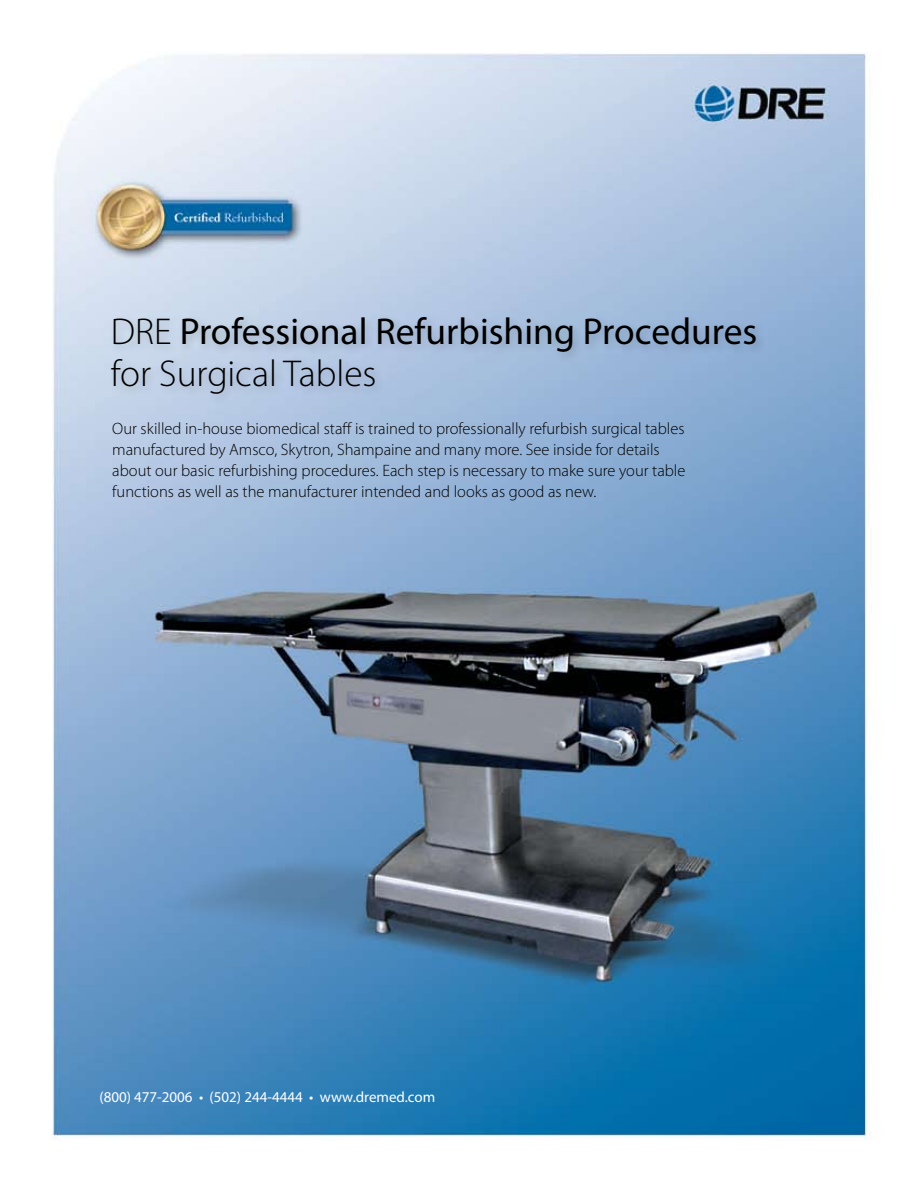
<style>
.page{position:relative;width:918px;height:1188px;background:#fff}
.page>*{position:absolute;margin:0;border:0;box-sizing:border-box;transform-origin:0 0}
.t1{font:37.5px/42px "Myriad Pro";color:#000}
.t2{font:300 16.5px/21px "Myriad Pro";color:#000}
.t3{font:15px "Myriad Pro";color:#fff}
.s1{font-weight:300}
</style>
<div class="page">
<img style="left:52px;top:53px;width:818px;height:1086px">
<div style="left:106px;top:313px;width:711px;height:112px;background:#000;opacity:.17"></div>
<h1 class="t1" style="left:111px;top:312px;width:648px"><span class="s1">DRE</span> Professional Refurbishing Procedures <span class="s1">for Surgical Tables</span></h1>
<p class="t2" style="left:112px;top:418px;width:575px">Our skilled in-house biomedical staff is trained to professionally refurbish surgical tables manufactured by Amsco, Skytron, Shampaine and many more. See inside for details about our basic refurbishing procedures. Each step is necessary to make sure your table functions as well as the manufacturer intended and looks as good as new.</p>
<p class="t3" style="left:99px;top:1089px;width:337px">(800) 477-2006 • (502) 244-4444 • www.dremed.com</p>
</div>
